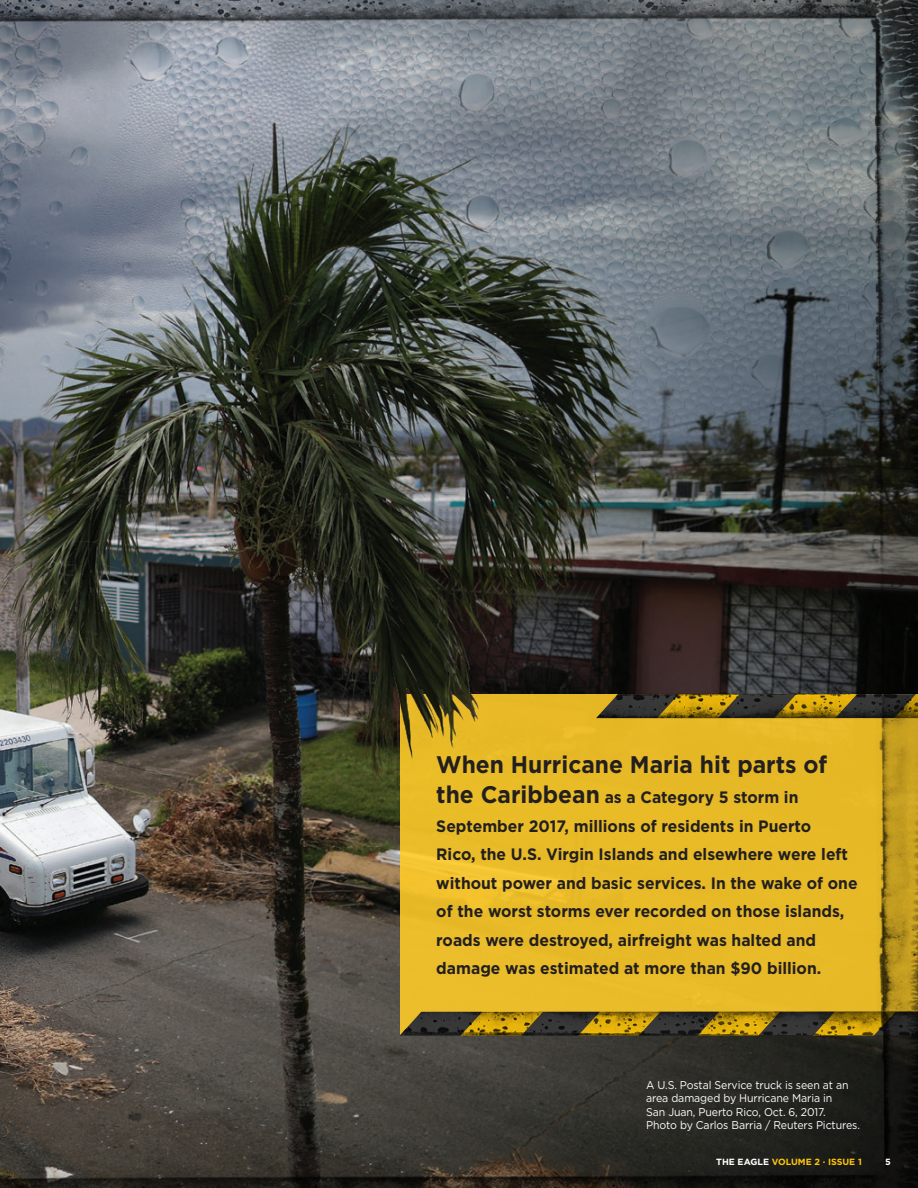
<style>
.page{position:relative;width:918px;height:1188px;background:#fff}
.page>*{position:absolute;margin:0;border:0;box-sizing:border-box;transform-origin:0 0}
.body{font:700 24px "Gotham";color:#231f20;scale:.95 1}
.body-2{font:700 16.5px/28.5px "Gotham";color:#231f20;scale:.95 1}
.EAGLE_Body__Minion_P{font:11.25px/13.5px "Gotham";letter-spacing:-.01em;color:#fff;scale:.94 1}
.t1{font:700 9px "Gotham";color:#fec50d}
.t2{font:700 9px "Gotham";color:#fff}
.s1{font-size:24px}
.s2{color:#fff}
</style>
<div class="page">
<img style="left:0;top:0;width:918px;height:1188px">
<svg style="left:400px;top:694px;width:518px;height:317px;background:#e4b726"></svg>
<img style="left:338px;top:609px;width:192px;height:179px">
<img style="left:400px;top:1011px;width:518px;height:25px">
<img style="left:596px;top:694px;width:322px;height:24px">
<p class="body" style="left:436px;top:749px;width:413px">When Hurricane Maria hit parts of</p>
<p class="body-2" style="left:436px;top:783px;width:445px"><span class="s1">the Caribbean</span> as a Category 5 storm in September 2017, millions of residents in Puerto<br>Rico, the U.S. Virgin Islands and elsewhere were left without power and basic services. In the wake of one of the worst storms ever recorded on those islands, roads were destroyed, airfreight was halted and damage was estimated at more than $90 billion.</p>
<p class="EAGLE_Body__Minion_P" style="left:646px;top:1078px;width:229px">A U.S. Postal Service truck is seen at an area damaged by Hurricane Maria in<br>San Juan, Puerto Rico, Oct. 6, 2017.<br>Photo by Carlos Barria / Reuters Pictures.</p>
<p class="t1" style="left:716px;top:1156px;width:147px"><span class="s2">THE EAGLE</span> VOLUME 2 · ISSUE 1</p>
<p class="t2" style="left:885px;top:1156px;width:7px">5</p>
</div>
